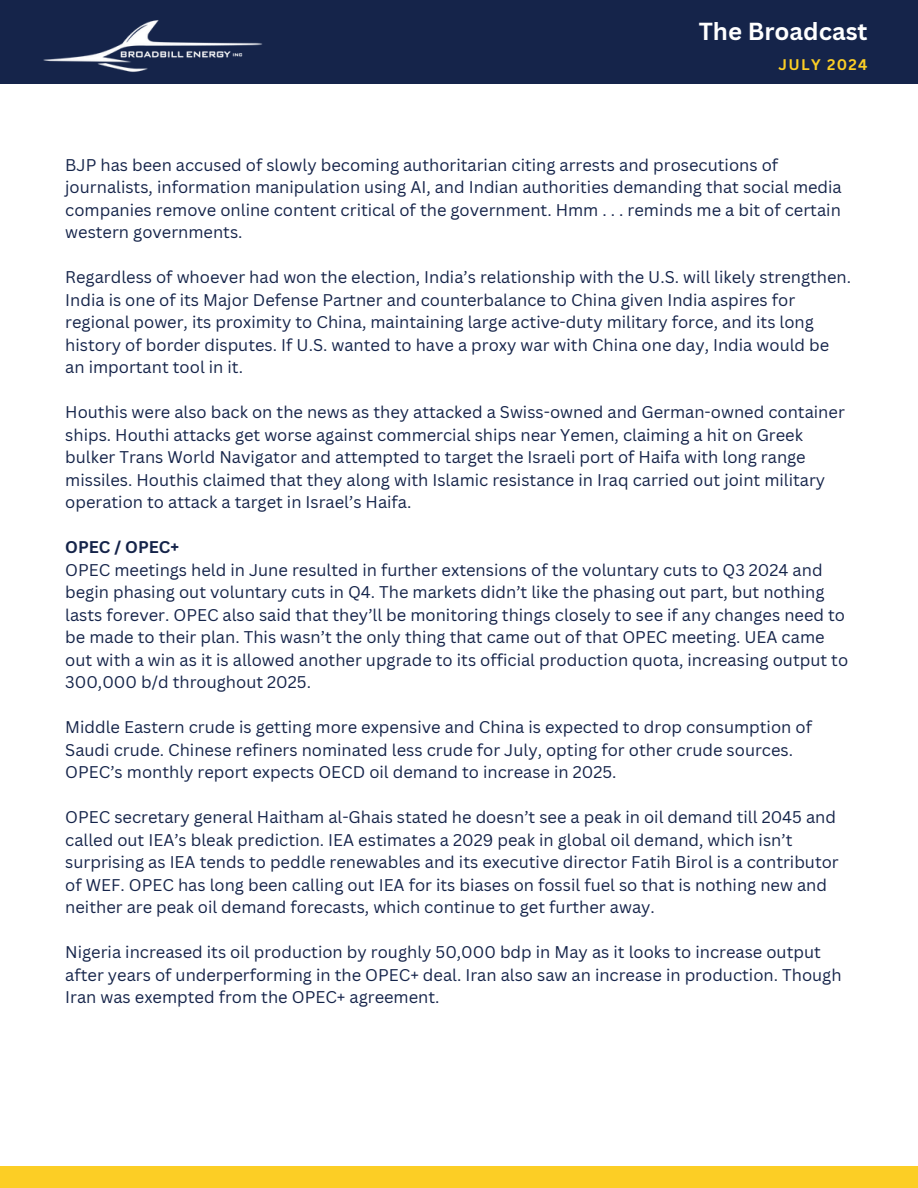
<style>
.page{position:relative;width:918px;height:1188px;background:#fff}
.page>*{position:absolute;margin:0;border:0;box-sizing:border-box;transform-origin:0 0}
.t1{font:700 24px "Canva Sans";color:#fff}
.t2{font:16.5px/22.5px "Canva Sans";color:#15244a}
.t3{font:700 16.5px "Canva Sans";color:#15244a}
.t4{font:700 15px "Canva Sans";letter-spacing:.09em;color:#fcce25}
</style>
<div class="page">
<div style="left:0;top:0;width:918px;height:84px;background:#15244a"></div>
<div style="left:0;top:1166px;width:918px;height:22px;background:#fcce25"></div>
<img style="left:43px;top:20px;width:219px;height:52px">
<h1 class="t1" style="left:699px;top:15px;width:170px">The Broadcast</h1>
<h2 class="t4" style="left:779px;top:54px;width:90px">JULY 2024</h2>
<p class="t2" style="left:65px;top:153px;width:778px">BJP has been accused of slowly becoming authoritarian citing arrests and prosecutions of journalists, information manipulation using AI, and Indian authorities demanding that social media companies remove online content critical of the government. Hmm . . . reminds me a bit of certain western governments.</p>
<p class="t2" style="left:65px;top:266px;width:787px">Regardless of whoever had won the election, India’s relationship with the U.S. will likely strengthen.<br>India is one of its Major Defense Partner and counterbalance to China given India aspires for regional power, its proximity to China, maintaining large active-duty military force, and its long history of border disputes. If U.S. wanted to have a proxy war with China one day, India would be an important tool in it.</p>
<p class="t2" style="left:65px;top:401px;width:781px">Houthis were also back on the news as they attacked a Swiss-owned and German-owned container ships. Houthi attacks get worse against commercial ships near Yemen, claiming a hit on Greek bulker Trans World Navigator and attempted to target the Israeli port of Haifa with long range missiles. Houthis claimed that they along with Islamic resistance in Iraq carried out joint military operation to attack a target in Israel’s Haifa.</p>
<p class="t3" style="left:65px;top:536px;width:115px">OPEC / OPEC+</p>
<p class="t2" style="left:65px;top:558px;width:785px">OPEC meetings held in June resulted in further extensions of the voluntary cuts to Q3 2024 and begin phasing out voluntary cuts in Q4. The markets didn’t like the phasing out part, but nothing lasts forever. OPEC also said that they’ll be monitoring things closely to see if any changes need to be made to their plan. This wasn’t the only thing that came out of that OPEC meeting. UEA came out with a win as it is allowed another upgrade to its official production quota, increasing output to 300,000 b/d throughout 2025.</p>
<p class="t2" style="left:65px;top:716px;width:748px">Middle Eastern crude is getting more expensive and China is expected to drop consumption of<br>Saudi crude. Chinese refiners nominated less crude for July, opting for other crude sources.<br>OPEC’s monthly report expects OECD oil demand to increase in 2025.</p>
<p class="t2" style="left:65px;top:806px;width:775px">OPEC secretary general Haitham al-Ghais stated he doesn’t see a peak in oil demand till 2045 and called out IEA’s bleak prediction. IEA estimates a 2029 peak in global oil demand, which isn’t surprising as IEA tends to peddle renewables and its executive director Fatih Birol is a contributor of WEF. OPEC has long been calling out IEA for its biases on fossil fuel so that is nothing new and neither are peak oil demand forecasts, which continue to get further away.</p>
<p class="t2" style="left:65px;top:941px;width:778px">Nigeria increased its oil production by roughly 50,000 bdp in May as it looks to increase output after years of underperforming in the OPEC+ deal. Iran also saw an increase in production. Though<br>Iran was exempted from the OPEC+ agreement.</p>
</div>
